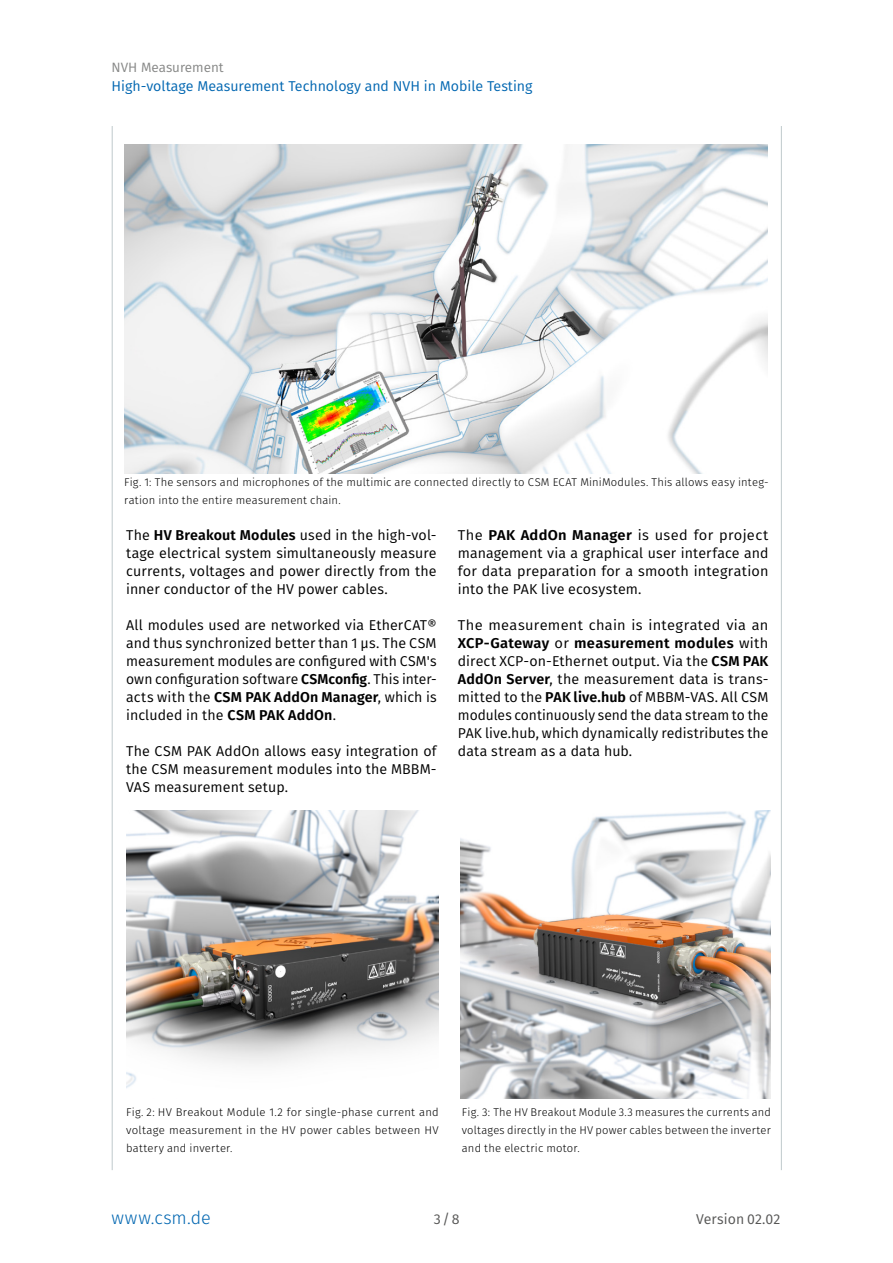
<style>
.page{position:relative;width:893px;height:1263px;background:#fff}
.page>*{position:absolute;margin:0;border:0;box-sizing:border-box;transform-origin:0 0}
.t1{font:300 18px "Fira Sans";letter-spacing:.035em;color:#0066b1}
.Text{font:14.25px/18px "Fira Sans";letter-spacing:.01em;color:#000;text-align:justify}
.t2{font:14.25px "Fira Sans";color:#0066b1}
.t3{font:14.25px "Fira Sans";letter-spacing:.005em;color:#565655}
.t4{font:13.5px "Fira Sans";color:#868786}
.t5{font:300 11.25px/18px "Fira Sans";letter-spacing:.015em;color:#000;text-align:justify}
.s1{font-weight:600}
</style>
<div class="page">
<img style="left:124px;top:145px;width:644px;height:329px">
<img style="left:126px;top:811px;width:313px;height:277px">
<hr style="left:112px;top:126px;width:1px;height:1044px;background:#bfcacc">
<hr style="left:781px;top:126px;width:1px;height:1044px;background:#bfcacc">
<img style="left:460px;top:811px;width:311px;height:288px">
<p class="t4" style="left:112px;top:57px;width:114px">NVH Measurement</p>
<p class="t2" style="left:112px;top:75px;width:422px">High-voltage Measurement Technology and NVH in Mobile Testing</p>
<p class="t5" style="left:124px;top:473px;width:646px">Fig. 1: The sensors and microphones of the multimic are connected directly to CSM ECAT MiniModules. This allows easy integ&shy;ration into the entire measurement chain.</p>
<p class="Text" style="left:126px;top:526px;width:312px">The <span class="s1">HV Breakout Modules</span> used in the high-vol&shy;tage electrical system simultaneously measure currents, voltages and power directly from the inner conductor of the HV power cables.</p>
<p class="Text" style="left:126px;top:616px;width:312px">All modules used are networked via EtherCAT® and thus synchronized better than 1 μs. The CSM measurement modules are configured with CSM's own configuration software <span class="s1">CSMconfig</span>. This inter&shy;acts with the <span class="s1">CSM PAK AddOn Manager</span>, which is included in the <span class="s1">CSM PAK AddOn</span>.</p>
<p class="Text" style="left:126px;top:742px;width:312px">The CSM PAK AddOn allows easy integration of the CSM measurement modules into the MBBM-VAS measurement setup.</p>
<p class="Text" style="left:458px;top:526px;width:312px">The <span class="s1">PAK AddOn Manager</span> is used for project management via a graphical user interface and for data preparation for a smooth integration into the PAK live ecosystem.</p>
<p class="Text" style="left:458px;top:616px;width:312px">The measurement chain is integrated via an <span class="s1">XCP-Gateway</span> or <span class="s1">measurement modules</span> with direct XCP-on-Ethernet output. Via the <span class="s1">CSM PAK AddOn Server</span>, the measurement data is trans&shy;mitted to the <span class="s1">PAK live.hub</span> of MBBM-VAS. All CSM modules continuously send the data stream to the PAK live.hub, which dynamically redistributes the data stream as a data hub.</p>
<p class="t5" style="left:126px;top:1103px;width:314px">Fig. 2: HV Breakout Module 1.2 for single-phase current and voltage measurement in the HV power cables between HV battery and inverter.</p>
<p class="t5" style="left:462px;top:1103px;width:310px">Fig. 3: The HV Breakout Module 3.3 measures the currents and voltages directly in the HV power cables between the inverter and the electric motor.</p>
<p class="t1" style="left:112px;top:1205px;width:101px">www.csm.de</p>
<p class="t3" style="left:434px;top:1209px;width:27px">3/8</p>
<p class="t3" style="left:696px;top:1208px;width:85px">Version 02.02</p>
</div>
